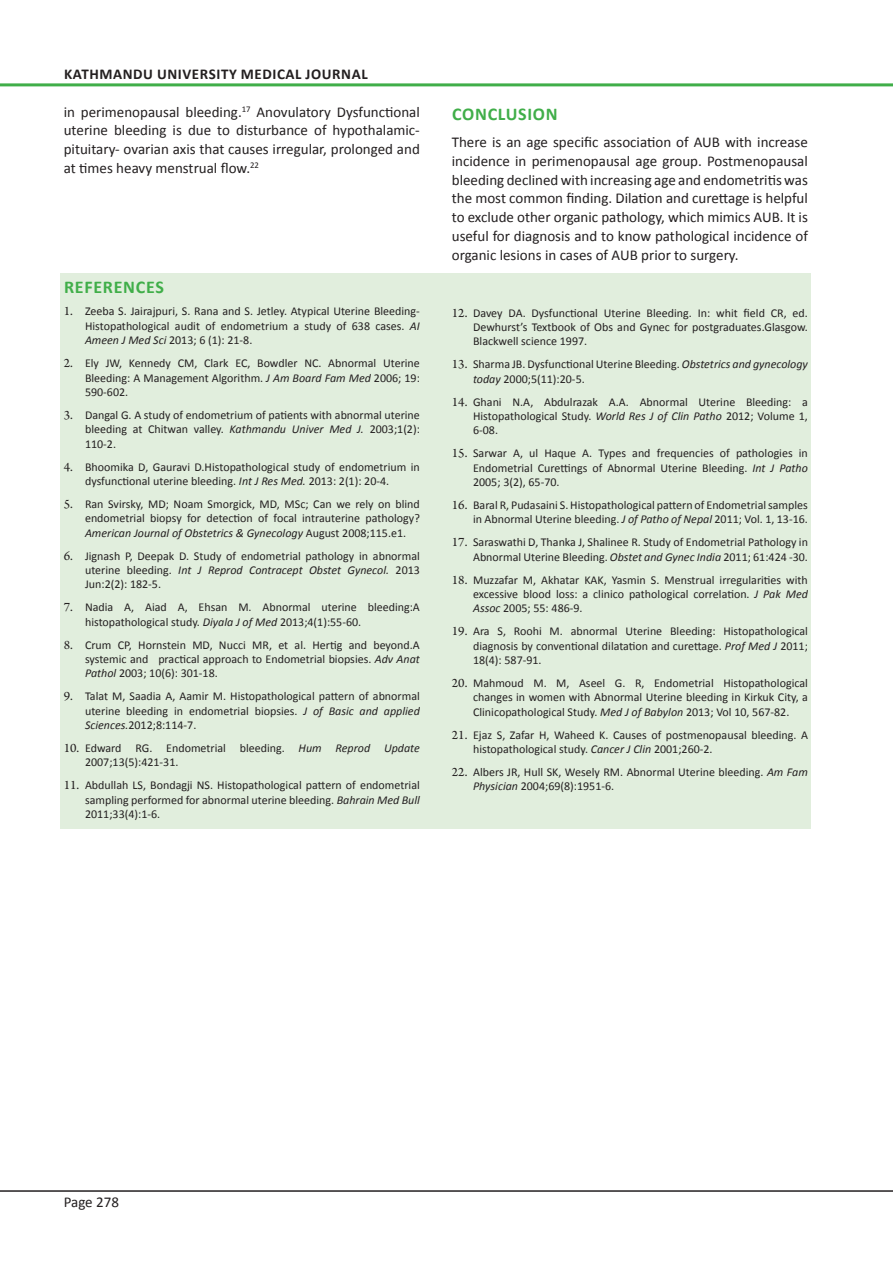
<style>
.page{position:relative;width:893px;height:1263px;background:#fff}
.page>*{position:absolute;margin:0;border:0;box-sizing:border-box;transform-origin:0 0}
.Heading_2_-_Sub_head{font:700 18px "Calibri";letter-spacing:.04em;color:#40ae49}
.Normal_Text{font:700 18px "Calibri";letter-spacing:.04em;color:#40ae49}
.Normal_Text-2{font:15px/18.8px "Calibri";color:#231f20;text-align:justify}
.t1{font:700 15px "Calibri";letter-spacing:.04em;color:#231f20}
.Refrence_Text{font:12px/14.4px "Calibri";color:#231f20;text-align:justify}
.s1{font-family:"Arno Pro";font-size:13.5px}
.s2{font-style:italic}
</style>
<div class="page">
<hr style="left:0;top:1190px;width:893px;height:2px;background:#231f20">
<hr style="left:0;top:83px;width:893px;height:3px;background:#40ae49">
<div style="left:61px;top:273px;width:750px;height:555px;background:#e1eedd"></div>
<p class="t1" style="left:64px;top:64px;width:305px">KATHMANDU UNIVERSITY MEDICAL JOURNAL</p>
<p class="Normal_Text-2" style="left:64px;top:102px;width:358px">in perimenopausal bleeding.<sup>17</sup> Anovulatory Dysfunctional uterine bleeding is due to disturbance of hypothalamic&shy;pituitary- ovarian axis that causes irregular, prolonged and at times heavy menstrual flow.<sup>22</sup></p>
<p class="Heading_2_-_Sub_head" style="left:452px;top:102px;width:107px">CONCLUSION</p>
<p class="Normal_Text-2" style="left:452px;top:133px;width:358px">There is an age specific association of AUB with increase incidence in perimenopausal age group. Postmenopausal bleeding declined with increasing age and endometritis was the most common finding. Dilation and curettage is helpful to exclude other organic pathology, which mimics AUB. It is useful for diagnosis and to know pathological incidence of organic lesions in cases of AUB prior to surgery.</p>
<p class="Normal_Text" style="left:64px;top:275px;width:101px">REFERENCES</p>
<p class="Refrence_Text" style="left:85px;top:304px;width:336px;text-indent:-21px"><span class="s1">1.</span> Zeeba S. Jairajpuri, S. Rana and S. Jetley. Atypical Uterine Bleeding-Histopathological audit of endometrium a study of 638 cases. <span class="s2">AI Ameen J Med Sci</span> 2013; 6 (1): 21-8.</p>
<p class="Refrence_Text" style="left:85px;top:356px;width:336px;text-indent:-21px"><span class="s1">2.</span> Ely JW, Kennedy CM, Clark EC, Bowdler NC. Abnormal Uterine Bleeding: A Management Algorithm. <span class="s2">J Am Board Fam Med</span> 2006; 19:<br>590-602.</p>
<p class="Refrence_Text" style="left:85px;top:408px;width:336px;text-indent:-21px"><span class="s1">3.</span> Dangal G. A study of endometrium of patients with abnormal uterine bleeding at Chitwan valley. <span class="s2">Kathmandu Univer Med J.</span> 2003;1(2):<br>110-2.</p>
<p class="Refrence_Text" style="left:85px;top:459px;width:336px;text-indent:-21px"><span class="s1">4.</span> Bhoomika D, Gauravi D.Histopathological study of endometrium in dysfunctional uterine bleeding. <span class="s2">Int J Res Med.</span> 2013: 2(1): 20-4.</p>
<p class="Refrence_Text" style="left:85px;top:497px;width:336px;text-indent:-21px"><span class="s1">5.</span> Ran Svirsky, MD; Noam Smorgick, MD, MSc; Can we rely on blind endometrial biopsy for detection of focal intrauterine pathology?<br><span class="s2">American Journal of Obstetrics &amp; Gynecology</span> August 2008;115.e1.</p>
<p class="Refrence_Text" style="left:85px;top:548px;width:336px;text-indent:-21px"><span class="s1">6.</span> Jignash P, Deepak D. Study of endometrial pathology in abnormal uterine bleeding. <span class="s2">Int J Reprod Contracept Obstet Gynecol.</span> 2013<br>Jun:2(2): 182-5.</p>
<p class="Refrence_Text" style="left:85px;top:600px;width:336px;text-indent:-21px"><span class="s1">7.</span> Nadia A, Aiad A, Ehsan M. Abnormal uterine bleeding:A histopathological study. <span class="s2">Diyala J of Med</span> 2013;4(1):55-60.</p>
<p class="Refrence_Text" style="left:85px;top:637px;width:336px;text-indent:-21px"><span class="s1">8.</span> Crum CP, Hornstein MD, Nucci MR, et al. Hertig and beyond.A systemic and practical approach to Endometrial biopsies. <span class="s2">Adv Anat Pathol</span> 2003; 10(6): 301-18.</p>
<p class="Refrence_Text" style="left:85px;top:689px;width:336px;text-indent:-21px"><span class="s1">9.</span> Talat M, Saadia A, Aamir M. Histopathological pattern of abnormal uterine bleeding in endometrial biopsies. <span class="s2">J of Basic and applied Sciences.</span>2012;8:114-7.</p>
<p class="Refrence_Text" style="left:85px;top:741px;width:336px;text-indent:-21px"><span class="s1">10.</span> Edward RG. Endometrial bleeding. <span class="s2">Hum Reprod Update<br></span>2007;13(5):421-31.</p>
<p class="Refrence_Text" style="left:85px;top:778px;width:336px;text-indent:-21px"><span class="s1">11.</span> Abdullah LS, Bondagji NS. Histopathological pattern of endometrial sampling performed for abnormal uterine bleeding. <span class="s2">Bahrain Med Bull </span>2011;33(4):1-6.</p>
<p class="Refrence_Text" style="left:473px;top:305px;width:336px;text-indent:-21px"><span class="s1">12.</span> Davey DA. Dysfunctional Uterine Bleeding. In: whit field CR, ed.<br>Dewhurst’s Textbook of Obs and Gynec for postgraduates.Glasgow.<br>Blackwell science 1997.</p>
<p class="Refrence_Text" style="left:473px;top:357px;width:336px;text-indent:-21px"><span class="s1">13.</span> Sharma JB. Dysfunctional Uterine Bleeding. <span class="s2">Obstetrics and gynecology today</span> 2000;5(11):20-5.</p>
<p class="Refrence_Text" style="left:473px;top:394px;width:336px;text-indent:-21px"><span class="s1">14.</span> Ghani N.A, Abdulrazak A.A. Abnormal Uterine Bleeding: a Histopathological Study. <span class="s2">World Res J of Clin Patho</span> 2012; Volume 1, 6-08.</p>
<p class="Refrence_Text" style="left:473px;top:446px;width:336px;text-indent:-21px"><span class="s1">15.</span> Sarwar A, ul Haque A. Types and frequencies of pathologies in Endometrial Curettings of Abnormal Uterine Bleeding. <span class="s2">Int J Patho </span>2005; 3(2), 65-70.</p>
<p class="Refrence_Text" style="left:452px;top:498px;width:358px;text-align:right"><span class="s1">16.</span> Baral R, Pudasaini S. Histopathological pattern of Endometrial samples in Abnormal Uterine bleeding. <span class="s2">J of Patho of Nepal</span> 2011; Vol. 1, 13-16.</p>
<p class="Refrence_Text" style="left:452px;top:535px;width:358px;text-align:right"><span class="s1">17.</span> Saraswathi D, Thanka J, Shalinee R. Study of Endometrial Pathology in<br>Abnormal Uterine Bleeding. <span class="s2">Obstet and Gynec India</span> 2011; 61:424 -30.</p>
<p class="Refrence_Text" style="left:473px;top:572px;width:336px;text-indent:-21px"><span class="s1">18.</span> Muzzafar M, Akhatar KAK, Yasmin S. Menstrual irregularities with excessive blood loss: a clinico pathological correlation. <span class="s2">J Pak Med Assoc</span> 2005; 55: 486-9.</p>
<p class="Refrence_Text" style="left:473px;top:624px;width:336px;text-indent:-21px"><span class="s1">19.</span> Ara S, Roohi M. abnormal Uterine Bleeding: Histopathological diagnosis by conventional dilatation and curettage. <span class="s2">Prof Med J</span> 2011; 18(4): 587-91.</p>
<p class="Refrence_Text" style="left:473px;top:676px;width:336px;text-indent:-21px"><span class="s1">20.</span> Mahmoud M. M, Aseel G. R, Endometrial Histopathological changes in women with Abnormal Uterine bleeding in Kirkuk City, a Clinicopathological Study. <span class="s2">Med J of Babylon</span> 2013; Vol 10, 567-82.</p>
<p class="Refrence_Text" style="left:473px;top:727px;width:336px;text-indent:-21px"><span class="s1">21.</span> Ejaz S, Zafar H, Waheed K. Causes of postmenopausal bleeding. A histopathological study. <span class="s2">Cancer J Clin</span> 2001;260-2.</p>
<p class="Refrence_Text" style="left:473px;top:765px;width:336px;text-indent:-21px"><span class="s1">22.</span> Albers JR, Hull SK, Wesely RM. Abnormal Uterine bleeding. <span class="s2">Am Fam<br>Physician</span> 2004;69(8):1951-6.</p>
<p class="Normal_Text-2" style="left:64px;top:1193px;width:57px">Page 278</p>
</div>
